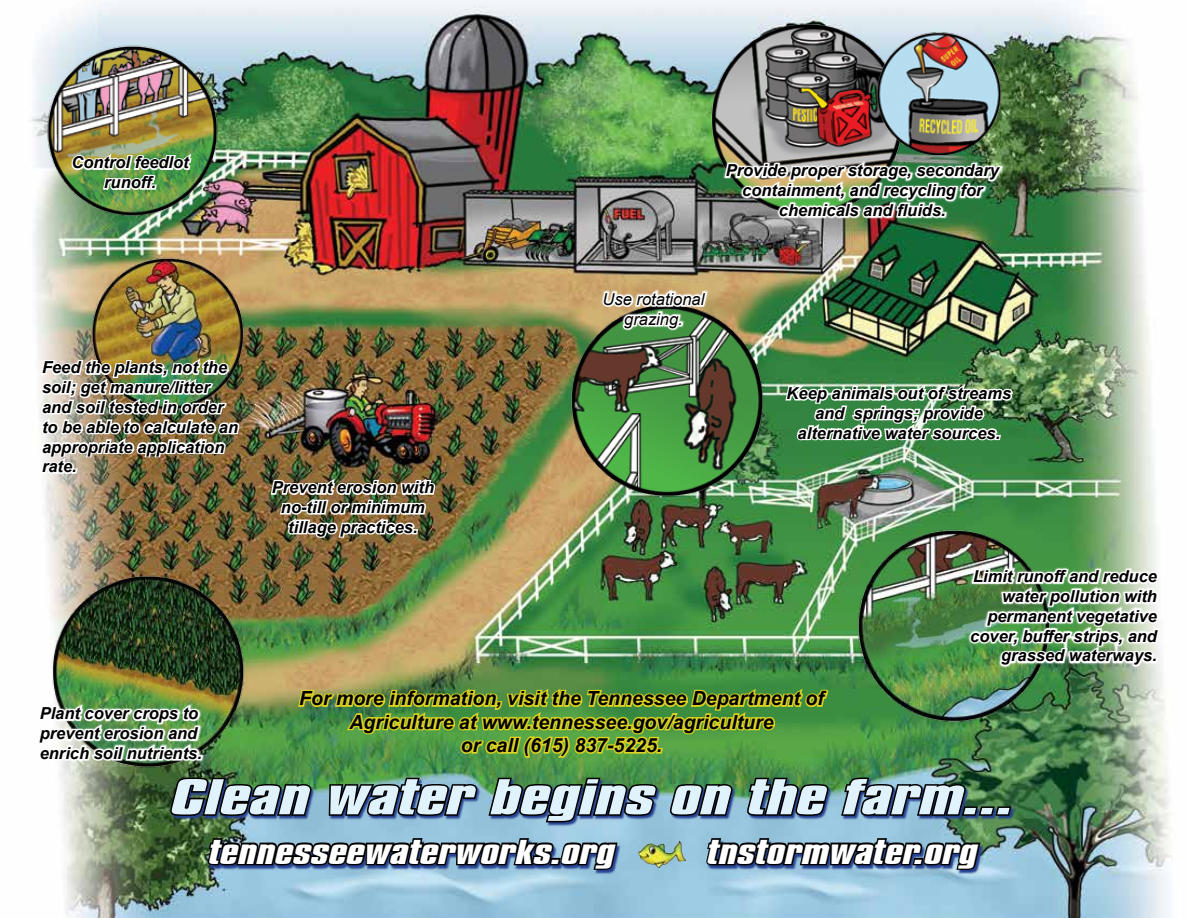
<style>
.page{position:relative;width:1188px;height:918px;background:#fff}
.page>*{position:absolute;margin:0;border:0;box-sizing:border-box;transform-origin:0 0}
.t1{font:italic 700 43.2px "Compacta BT";color:#fff;scale:1.7 1}
.t2{font:italic 700 29.7px "Compacta BT";color:#fff;scale:1.52 1}
.t3{font:italic 700 19.5px/23.4px "Arial";color:#000;text-align:center}
.t4{font:italic 700 16.5px/19.8px "Arial";color:#000;text-align:center}
.t5{font:italic 16.5px/19.8px "Arial";color:#000;text-align:center}
</style>
<div class="page">
<img style="left:32px;top:0;width:1141px;height:918px">
<img style="left:269px;top:476px;width:168px;height:65px">
<img style="left:688px;top:14px;width:221px;height:221px">
<img style="left:32px;top:567px;width:217px;height:221px">
<img style="left:548px;top:295px;width:221px;height:221px">
<img style="left:853px;top:520px;width:221px;height:221px">
<svg style="left:601px;top:287px;width:108px;height:46px"></svg>
<img style="left:723px;top:159px;width:282px;height:61px">
<img style="left:967px;top:565px;width:195px;height:112px">
<img style="left:784px;top:381px;width:231px;height:67px">
<img style="left:42px;top:37px;width:196px;height:196px">
<img style="left:69px;top:151px;width:124px;height:45px">
<img style="left:862px;top:26px;width:143px;height:143px">
<img style="left:87px;top:251px;width:175px;height:175px">
<img style="left:39px;top:356px;width:202px;height:125px">
<img style="left:36px;top:686px;width:977px;height:201px">
<img style="left:638px;top:840px;width:48px;height:28px">
<p class="t4" style="left:71px;top:153px;width:119px">Control feedlot runoff.</p>
<p class="t4" style="left:42px;top:358px;width:198px;text-align:left">Feed the plants, not the soil; get manure/litter and soil tested in order to be able to calculate an appropriate application rate.</p>
<p class="t4" style="left:40px;top:704px;width:164px;text-align:left">Plant cover crops to prevent erosion and enrich soil nutrients.</p>
<p class="t4" style="left:272px;top:478px;width:164px">Prevent erosion with no-till or minimum tillage practices.</p>
<p class="t4" style="left:726px;top:161px;width:275px">Provide proper storage, secondary containment, and recycling for chemicals and fluids.</p>
<p class="t5" style="left:603px;top:290px;width:103px">Use rotational grazing.</p>
<p class="t4" style="left:787px;top:384px;width:226px">Keep animals out of streams and springs; provide alternative water sources.</p>
<p class="t4" style="left:970px;top:567px;width:188px;text-align:right">Limit runoff and reduce water pollution with permanent vegetative cover, buffer strips, and grassed waterways.</p>
<p class="t3" style="left:299px;top:687px;width:526px">For more information, visit the Tennessee Department of<br>Agriculture at www.tennessee.gov/agriculture<br>or call (615) 837-5225.</p>
<h1 class="t1" style="left:173px;top:771px;width:497px">Clean water begins on the farm...</h1>
<h2 class="t2" style="left:210px;top:834px;width:269px">tennesseewaterworks.org</h2>
<h2 class="t2" style="left:708px;top:834px;width:179px">tnstormwater.org</h2>
</div>
